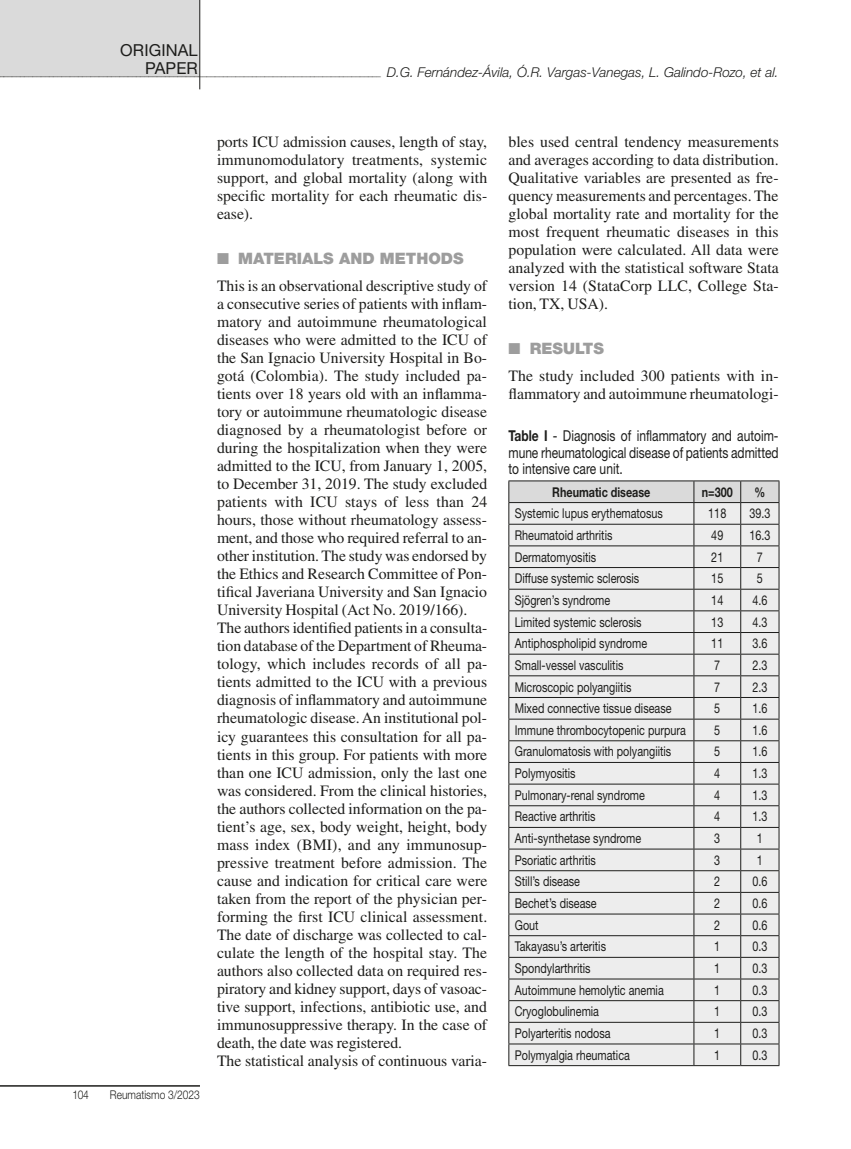
<style>
.page{position:relative;width:851px;height:1149px;background:#fff}
.page>*{position:absolute;margin:0;border:0;box-sizing:border-box;transform-origin:0 0}
.t1{font:16.5px/18px "Helvetica Neue LT Std";letter-spacing:.005em;color:#1d1d1b;text-align:right}
.t2{font:15.75px/18px "Times LT Std";color:#1d1d1b;text-align:justify}
.t3{font:900 15.75px "Helvetica Neue LT Std";color:#9d9d9d}
.t4{font:15px/16.5px "Helvetica Neue LT Std";color:#1d1d1b;text-align:justify;scale:.8 1}
.t5{font:13.5px "Helvetica Neue LT Std";color:#1d1d1b;scale:.8 1}
.t6{font:700 13.5px "Helvetica Neue LT Std";color:#1d1d1b;scale:.8 1}
.t7{font:300 12px "Helvetica Neue LT Std";color:#1d1d1b;scale:.85 1}
.t8{font:italic 300 9px "Helvetica Neue LT Std";color:#1d1d1b}
.s1{font-size:13.5px}
.s2{font-weight:700}
</style>
<div class="page">
<div style="left:0;top:0;width:200px;height:77px;background:#dadada"></div>
<hr style="left:199px;top:0;width:1px;height:89px;background:#1d1d1b">
<hr style="left:0;top:1084px;width:200px;height:2px;background:#1d1d1b">
<hr style="left:508px;top:480px;width:185px;height:1px;background:#1d1d1b">
<hr style="left:693px;top:480px;width:47px;height:1px;background:#1d1d1b">
<hr style="left:740px;top:480px;width:39px;height:1px;background:#1d1d1b">
<svg style="left:508px;top:481px;width:271px;height:583px;background:#e0e0e0"></svg>
<hr style="left:508px;top:1064px;width:185px;height:1px;background:#1d1d1b">
<hr style="left:693px;top:1064px;width:47px;height:1px;background:#1d1d1b">
<hr style="left:740px;top:1064px;width:39px;height:1px;background:#1d1d1b">
<hr style="left:508px;top:502px;width:185px;height:1px;background:#1d1d1b">
<hr style="left:693px;top:502px;width:47px;height:1px;background:#1d1d1b">
<hr style="left:740px;top:502px;width:39px;height:1px;background:#1d1d1b">
<p class="t1" style="left:120px;top:41px;width:79px">ORIGINAL<br>PAPER</p>
<p class="t8" style="left:-1px;top:67px;width:780px">____________________________________________________________________________________________ <span class="s1">D.G. Fernández-Ávila, Ó.R. Vargas-Vanegas, L. Galindo-Rozo, et al.</span></p>
<p class="t7" style="left:72px;top:1086px;width:21px">104</p>
<p class="t7" style="left:110px;top:1086px;width:107px">Reumatismo 3/2023</p>
<p class="t2" style="left:217px;top:132px;width:272px">ports ICU admission causes, length of stay, immunomodulatory treatments, systemic support, and global mortality (along with specific mortality for each rheumatic dis&shy;ease).</p>
<p class="t3" style="left:217px;top:249px;width:248px">■ MATERIALS AND METHODS</p>
<p class="t2" style="left:217px;top:276px;width:272px;text-align:left">This is an observational descriptive study of a consecutive series of patients with inflam&shy;matory and autoimmune rheumatological diseases who were admitted to the ICU of the San Ignacio University Hospital in Bo&shy;gotá (Colombia). The study included pa&shy;tients over 18 years old with an inflamma&shy;tory or autoimmune rheumatologic disease diagnosed by a rheumatologist before or during the hospitalization when they were admitted to the ICU, from January 1, 2005, to December 31, 2019. The study excluded patients with ICU stays of less than 24 hours, those without rheumatology assess&shy;ment, and those who required referral to an&shy;other institution. The study was endorsed by the Ethics and Research Committee of Pon&shy;tifical Javeriana University and San Ignacio University Hospital (Act No. 2019/166).<br>The authors identified patients in a consulta&shy;tion database of the Department of Rheuma&shy;tology, which includes records of all pa&shy;tients admitted to the ICU with a previous diagnosis of inflammatory and autoimmune rheumatologic disease. An institutional pol&shy;icy guarantees this consultation for all pa&shy;tients in this group. For patients with more than one ICU admission, only the last one was considered. From the clinical histories, the authors collected information on the pa&shy;tient’s age, sex, body weight, height, body mass index (BMI), and any immunosup&shy;pressive treatment before admission. The cause and indication for critical care were taken from the report of the physician per&shy;forming the first ICU clinical assessment.<br>The date of discharge was collected to cal&shy;culate the length of the hospital stay. The authors also collected data on required res&shy;piratory and kidney support, days of vasoac&shy;tive support, infections, antibiotic use, and immunosuppressive therapy. In the case of death, the date was registered.<br>The statistical analysis of continuous varia-</p>
<p class="t2" style="left:508px;top:133px;width:272px">bles used central tendency measurements and averages according to data distribution.<br>Qualitative variables are presented as fre&shy;quency measurements and percentages. The global mortality rate and mortality for the most frequent rheumatic diseases in this population were calculated. All data were analyzed with the statistical software Stata version 14 (StataCorp LLC, College Sta&shy;tion, TX, USA).</p>
<p class="t3" style="left:508px;top:339px;width:97px">■ RESULTS</p>
<p class="t2" style="left:508px;top:367px;width:272px">The study included 300 patients with in&shy;flammatory and autoimmune rheumatologi-</p>
<p class="t4" style="left:508px;top:427px;width:339px"><span class="s2">Table I</span> - Diagnosis of inflammatory and autoim&shy;mune rheumatological disease of patients admitted to intensive care unit.</p>
<p class="t6" style="left:552px;top:483px;width:124px">Rheumatic disease</p>
<p class="t6" style="left:701px;top:483px;width:40px">n=300</p>
<p class="t6" style="left:754px;top:483px;width:15px">%</p>
<p class="t5" style="left:514px;top:505px;width:187px">Systemic lupus erythematosus</p>
<p class="t5" style="left:708px;top:505px;width:24px">118</p>
<p class="t5" style="left:749px;top:505px;width:28px">39.3</p>
<p class="t5" style="left:514px;top:527px;width:124px">Rheumatoid arthritis</p>
<p class="t5" style="left:711px;top:527px;width:17px">49</p>
<p class="t5" style="left:749px;top:527px;width:28px">16.3</p>
<p class="t5" style="left:514px;top:548px;width:103px">Dermatomyositis</p>
<p class="t5" style="left:711px;top:548px;width:17px">21</p>
<p class="t5" style="left:756px;top:548px;width:9px">7</p>
<p class="t5" style="left:514px;top:570px;width:157px">Diffuse systemic sclerosis</p>
<p class="t5" style="left:711px;top:570px;width:17px">15</p>
<p class="t5" style="left:756px;top:570px;width:9px">5</p>
<p class="t5" style="left:514px;top:592px;width:121px">Sjögren’s syndrome</p>
<p class="t5" style="left:711px;top:592px;width:17px">14</p>
<p class="t5" style="left:752px;top:592px;width:20px">4.6</p>
<p class="t5" style="left:514px;top:613px;width:160px">Limited systemic sclerosis</p>
<p class="t5" style="left:711px;top:613px;width:17px">13</p>
<p class="t5" style="left:752px;top:613px;width:20px">4.3</p>
<p class="t5" style="left:514px;top:635px;width:167px">Antiphospholipid syndrome</p>
<p class="t5" style="left:711px;top:635px;width:17px">11</p>
<p class="t5" style="left:752px;top:635px;width:20px">3.6</p>
<p class="t5" style="left:514px;top:656px;width:137px">Small-vessel vasculitis</p>
<p class="t5" style="left:714px;top:656px;width:9px">7</p>
<p class="t5" style="left:752px;top:656px;width:20px">2.3</p>
<p class="t5" style="left:514px;top:678px;width:147px">Microscopic polyangiitis</p>
<p class="t5" style="left:714px;top:678px;width:9px">7</p>
<p class="t5" style="left:752px;top:678px;width:20px">2.3</p>
<p class="t5" style="left:514px;top:700px;width:197px">Mixed connective tissue disease</p>
<p class="t5" style="left:714px;top:700px;width:9px">5</p>
<p class="t5" style="left:752px;top:700px;width:20px">1.6</p>
<p class="t5" style="left:514px;top:721px;width:215px">Immune thrombocytopenic purpura</p>
<p class="t5" style="left:714px;top:721px;width:9px">5</p>
<p class="t5" style="left:752px;top:721px;width:20px">1.6</p>
<p class="t5" style="left:514px;top:743px;width:197px">Granulomatosis with polyangiitis</p>
<p class="t5" style="left:714px;top:743px;width:9px">5</p>
<p class="t5" style="left:752px;top:743px;width:20px">1.6</p>
<p class="t5" style="left:514px;top:765px;width:78px">Polymyositis</p>
<p class="t5" style="left:714px;top:765px;width:9px">4</p>
<p class="t5" style="left:752px;top:765px;width:20px">1.3</p>
<p class="t5" style="left:514px;top:786px;width:164px">Pulmonary-renal syndrome</p>
<p class="t5" style="left:714px;top:786px;width:9px">4</p>
<p class="t5" style="left:752px;top:786px;width:20px">1.3</p>
<p class="t5" style="left:514px;top:808px;width:102px">Reactive arthritis</p>
<p class="t5" style="left:714px;top:808px;width:9px">4</p>
<p class="t5" style="left:752px;top:808px;width:20px">1.3</p>
<p class="t5" style="left:514px;top:830px;width:159px">Anti-synthetase syndrome</p>
<p class="t5" style="left:714px;top:830px;width:9px">3</p>
<p class="t5" style="left:756px;top:830px;width:9px">1</p>
<p class="t5" style="left:514px;top:851px;width:103px">Psoriatic arthritis</p>
<p class="t5" style="left:714px;top:851px;width:9px">3</p>
<p class="t5" style="left:756px;top:851px;width:9px">1</p>
<p class="t5" style="left:514px;top:873px;width:83px">Still’s disease</p>
<p class="t5" style="left:714px;top:873px;width:9px">2</p>
<p class="t5" style="left:752px;top:873px;width:20px">0.6</p>
<p class="t5" style="left:514px;top:894px;width:104px">Bechet’s disease</p>
<p class="t5" style="left:714px;top:894px;width:9px">2</p>
<p class="t5" style="left:752px;top:894px;width:20px">0.6</p>
<p class="t5" style="left:514px;top:916px;width:31px">Gout</p>
<p class="t5" style="left:714px;top:916px;width:9px">2</p>
<p class="t5" style="left:752px;top:916px;width:20px">0.6</p>
<p class="t5" style="left:514px;top:938px;width:116px">Takayasu’s arteritis</p>
<p class="t5" style="left:714px;top:938px;width:9px">1</p>
<p class="t5" style="left:752px;top:938px;width:20px">0.3</p>
<p class="t5" style="left:514px;top:959px;width:96px">Spondylarthritis</p>
<p class="t5" style="left:714px;top:959px;width:9px">1</p>
<p class="t5" style="left:752px;top:959px;width:20px">0.3</p>
<p class="t5" style="left:514px;top:981px;width:188px">Autoimmune hemolytic anemia</p>
<p class="t5" style="left:714px;top:981px;width:9px">1</p>
<p class="t5" style="left:752px;top:981px;width:20px">0.3</p>
<p class="t5" style="left:514px;top:1003px;width:107px">Cryoglobulinemia</p>
<p class="t5" style="left:714px;top:1003px;width:9px">1</p>
<p class="t5" style="left:752px;top:1003px;width:20px">0.3</p>
<p class="t5" style="left:514px;top:1024px;width:121px">Polyarteritis nodosa</p>
<p class="t5" style="left:714px;top:1024px;width:9px">1</p>
<p class="t5" style="left:752px;top:1024px;width:20px">0.3</p>
<p class="t5" style="left:514px;top:1046px;width:145px">Polymyalgia rheumatica</p>
<p class="t5" style="left:714px;top:1046px;width:9px">1</p>
<p class="t5" style="left:752px;top:1046px;width:20px">0.3</p>
</div>
